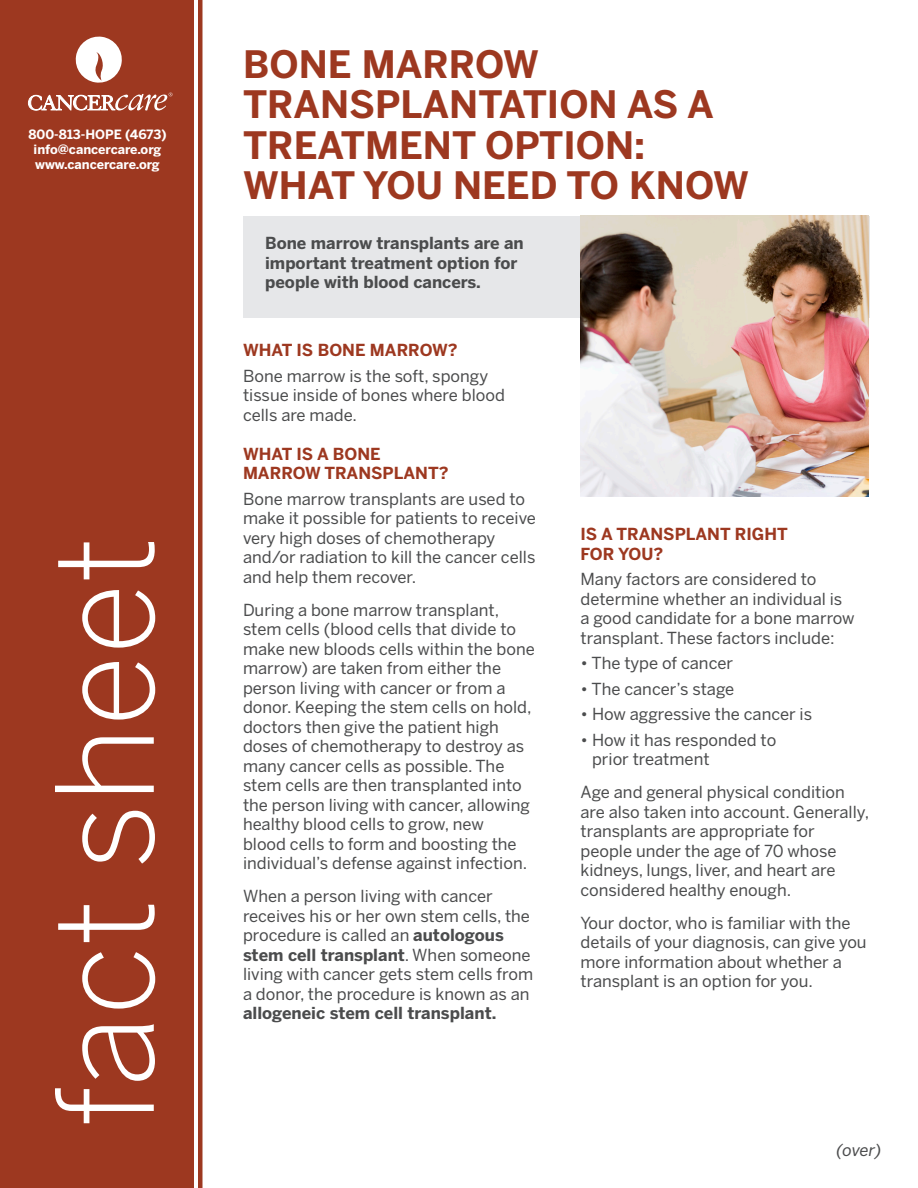
<style>
.page{position:relative;width:918px;height:1188px;background:#fff}
.page>*{position:absolute;margin:0;border:0;box-sizing:border-box;transform-origin:0 0}
.t1{font:300 133.5px "Benton Sans";color:#fff}
.t2{font:700 37.5px/40.5px "Benton Sans";color:#9d3820}
.Leadder{font:16.5px/19.5px "Benton Sans";color:#4b4c4d}
.Main_Intro{font:700 16.5px/19.5px "Benton Sans";color:#4b4c4d}
.Leadder-2{font:700 16.5px/19.5px "Benton Sans";color:#9d3820}
.Leadder-3{font:italic 16.5px "Benton Sans";color:#4b4c4d}
.t3{font:700 12.75px "Benton Sans";color:#fff}
.s1{font-weight:700}
</style>
<div class="page">
<div style="left:0;top:0;width:193px;height:1188px;background:#9d3820"></div>
<hr style="left:198px;top:0;width:4px;height:1188px;background:#9d3820">
<div style="left:243px;top:216px;width:626px;height:102px;background:#e6e7e9"></div>
<svg style="left:75px;top:36px;width:47px;height:47px"></svg>
<svg style="left:28px;top:93px;width:144px;height:17px"></svg>
<img style="left:580px;top:216px;width:289px;height:281px">
<p class="t3" style="left:28px;top:127px;width:140px">800-813-HOPE (4673)</p>
<p class="t3" style="left:34px;top:142px;width:129px">info@cancercare.org</p>
<p class="t3" style="left:35px;top:157px;width:126px">www.cancercare.org</p>
<p class="t1" style="left:27px;top:1127px;width:592px;rotate:-90deg">fact sheet</p>
<p class="t2" style="left:243px;top:43px;width:508px">BONE MARROW<br>TRANSPLANTATION AS A<br>TREATMENT OPTION:<br>WHAT YOU NEED TO KNOW</p>
<p class="Main_Intro" style="left:265px;top:233px;width:260px">Bone marrow transplants are an important treatment option for people with blood cancers.</p>
<p class="Leadder-2" style="left:243px;top:340px;width:216px">WHAT IS BONE MARROW?</p>
<p class="Leadder" style="left:243px;top:366px;width:263px">Bone marrow is the soft, spongy tissue inside of bones where blood cells are made.</p>
<p class="Leadder-2" style="left:243px;top:444px;width:207px">WHAT IS A BONE<br>MARROW TRANSPLANT?</p>
<p class="Leadder" style="left:243px;top:489px;width:294px">Bone marrow transplants are used to make it possible for patients to receive very high doses of chemotherapy and/or radiation to kill the cancer cells and help them recover.</p>
<p class="Leadder" style="left:243px;top:600px;width:293px">During a bone marrow transplant, stem cells (blood cells that divide to make new bloods cells within the bone marrow) are taken from either the person living with cancer or from a donor. Keeping the stem cells on hold, doctors then give the patient high doses of chemotherapy to destroy as many cancer cells as possible. The stem cells are then transplanted into the person living with cancer, allowing healthy blood cells to grow, new<br>blood cells to form and boosting the individual’s defense against infection.</p>
<p class="Leadder" style="left:243px;top:886px;width:292px">When a person living with cancer receives his or her own stem cells, the procedure is called an <span class="s1">autologous stem cell transplant</span>. When someone living with cancer gets stem cells from a donor, the procedure is known as an <span class="s1">allogeneic stem cell transplant.</span></p>
<p class="Leadder-2" style="left:580px;top:524px;width:209px">IS A TRANSPLANT RIGHT<br>FOR YOU?</p>
<p class="Leadder" style="left:580px;top:569px;width:276px">Many factors are considered to determine whether an individual is a good candidate for a bone marrow transplant. These factors include:</p>
<p class="Leadder" style="left:580px;top:653px;width:154px">• The type of cancer</p>
<p class="Leadder" style="left:580px;top:679px;width:155px">• The cancer’s stage</p>
<p class="Leadder" style="left:580px;top:704px;width:233px">• How aggressive the cancer is</p>
<p class="Leadder" style="left:592px;top:730px;width:186px;text-indent:-12px">• How it has responded to prior treatment</p>
<p class="Leadder" style="left:580px;top:782px;width:290px">Age and general physical condition are also taken into account. Generally, transplants are appropriate for people under the age of 70 whose kidneys, lungs, liver, and heart are considered healthy enough.</p>
<p class="Leadder" style="left:580px;top:913px;width:288px">Your doctor, who is familiar with the details of your diagnosis, can give you more information about whether a transplant is an option for you.</p>
<p class="Leadder-3" style="left:836px;top:1140px;width:47px">(over)</p>
</div>
